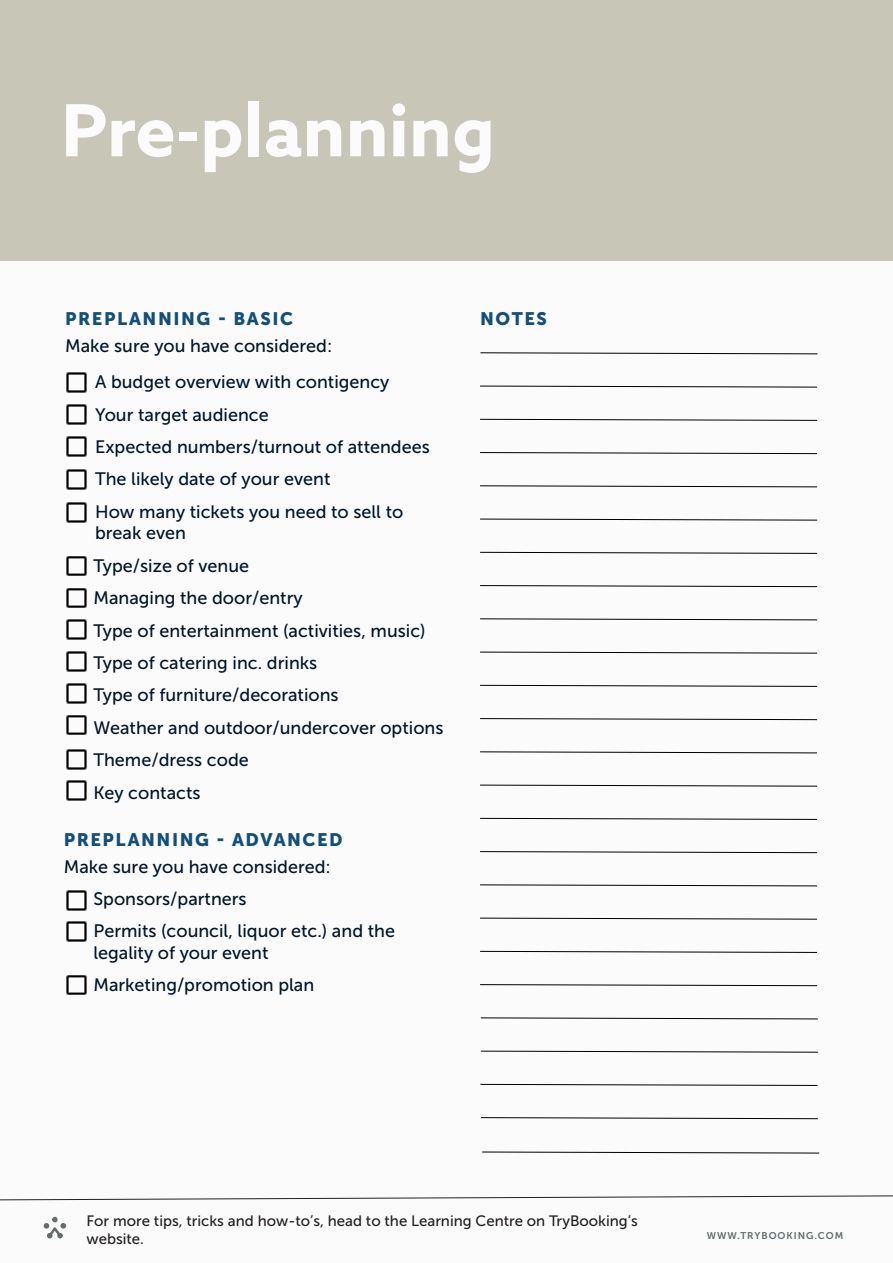
<style>
.page{position:relative;width:893px;height:1263px;background:#fbfbfc}
.page>*{position:absolute;margin:0;border:0;box-sizing:border-box;transform-origin:0 0}
.TB_Heading_1{font:700 72px "Azo Sans";color:#fbfbfc}
.TB_Body_text{font:18px/21.8px "Museo Sans 500";color:#00162b}
.TB_Heading_2{font:18px/27px "Museo Sans 500";color:#00162b}
.TB_Heading_2-2{font:18px "Museo Sans 900";letter-spacing:.085em;color:#114f7f}
.t1{font:15px/18px "Museo Sans 500";color:#231f20}
.t2{font:9.75px "Museo Sans 700";letter-spacing:.1em;color:#616c6b}
.s1{font-family:"Museo Sans 900";color:#114f7f}
</style>
<div class="page">
<svg style="left:44px;top:1217px;width:22px;height:21px"></svg>
<svg style="left:0;top:1195px;width:893px;height:6px"></svg>
<div style="left:0;top:0;width:893px;height:260px;background:#cccab9"></div>
<img style="left:66px;top:502px;width:21px;height:21px">
<img style="left:66px;top:469px;width:21px;height:21px">
<img style="left:66px;top:436px;width:21px;height:21px">
<img style="left:66px;top:404px;width:21px;height:21px">
<img style="left:66px;top:372px;width:21px;height:21px">
<img style="left:66px;top:651px;width:21px;height:21px">
<img style="left:66px;top:619px;width:21px;height:21px">
<img style="left:66px;top:588px;width:21px;height:20px">
<img style="left:66px;top:556px;width:21px;height:20px">
<img style="left:66px;top:715px;width:21px;height:20px">
<img style="left:66px;top:683px;width:21px;height:21px">
<svg style="left:480px;top:385px;width:338px;height:3px"></svg>
<svg style="left:480px;top:419px;width:338px;height:2px"></svg>
<svg style="left:480px;top:452px;width:338px;height:2px"></svg>
<svg style="left:480px;top:485px;width:338px;height:3px"></svg>
<svg style="left:480px;top:518px;width:338px;height:3px"></svg>
<svg style="left:480px;top:552px;width:338px;height:2px"></svg>
<svg style="left:480px;top:585px;width:338px;height:2px"></svg>
<svg style="left:480px;top:618px;width:338px;height:3px"></svg>
<svg style="left:480px;top:651px;width:338px;height:3px"></svg>
<svg style="left:480px;top:685px;width:338px;height:2px"></svg>
<svg style="left:480px;top:718px;width:338px;height:2px"></svg>
<svg style="left:480px;top:784px;width:338px;height:3px"></svg>
<svg style="left:480px;top:751px;width:338px;height:3px"></svg>
<svg style="left:480px;top:917px;width:338px;height:3px"></svg>
<svg style="left:480px;top:884px;width:338px;height:3px"></svg>
<svg style="left:480px;top:851px;width:338px;height:2px"></svg>
<svg style="left:480px;top:818px;width:338px;height:2px"></svg>
<svg style="left:480px;top:951px;width:338px;height:2px"></svg>
<svg style="left:480px;top:984px;width:338px;height:2px"></svg>
<svg style="left:480px;top:352px;width:338px;height:3px"></svg>
<svg style="left:480px;top:1117px;width:338px;height:2px"></svg>
<svg style="left:480px;top:1084px;width:338px;height:2px"></svg>
<svg style="left:480px;top:1050px;width:338px;height:3px"></svg>
<svg style="left:480px;top:1017px;width:338px;height:3px"></svg>
<img style="left:66px;top:890px;width:21px;height:21px">
<img style="left:66px;top:749px;width:21px;height:21px">
<img style="left:66px;top:921px;width:21px;height:21px">
<img style="left:66px;top:975px;width:21px;height:20px">
<img style="left:66px;top:780px;width:21px;height:21px">
<svg style="left:482px;top:1151px;width:338px;height:3px"></svg>
<p class="TB_Heading_1" style="left:61px;top:83px;width:435px">Pre-planning</p>
<p class="TB_Heading_2-2" style="left:65px;top:309px;width:229px">PREPLANNING - BASIC</p>
<p class="TB_Heading_2-2" style="left:480px;top:309px;width:68px">NOTES</p>
<p class="TB_Heading_2" style="left:65px;top:333px;width:269px">Make sure you have considered:</p>
<p class="TB_Body_text" style="left:95px;top:371px;width:296px">A budget overview with contigency</p>
<p class="TB_Body_text" style="left:95px;top:403px;width:175px">Your target audience</p>
<p class="TB_Body_text" style="left:95px;top:436px;width:336px">Expected numbers/turnout of attendees</p>
<p class="TB_Body_text" style="left:95px;top:468px;width:237px">The likely date of your event</p>
<p class="TB_Body_text" style="left:95px;top:501px;width:310px">How many tickets you need to sell to break even</p>
<p class="TB_Body_text" style="left:93px;top:555px;width:157px">Type/size of venue</p>
<p class="TB_Body_text" style="left:93px;top:587px;width:211px">Managing the door/entry</p>
<p class="TB_Body_text" style="left:93px;top:620px;width:334px">Type of entertainment (activities, music)</p>
<p class="TB_Body_text" style="left:93px;top:652px;width:225px">Type of catering inc. drinks</p>
<p class="TB_Body_text" style="left:93px;top:684px;width:247px">Type of furniture/decorations</p>
<p class="TB_Body_text" style="left:93px;top:717px;width:352px">Weather and outdoor/undercover options</p>
<p class="TB_Body_text" style="left:93px;top:749px;width:157px">Theme/dress code</p>
<p class="TB_Body_text" style="left:93px;top:782px;width:109px">Key contacts</p>
<p class="TB_Heading_2" style="left:64px;top:826px;width:280px"><span class="s1">PREPLANNING - ADVANCED<br></span>Make sure you have considered:</p>
<p class="TB_Body_text" style="left:93px;top:887px;width:155px">Sponsors/partners</p>
<p class="TB_Body_text" style="left:93px;top:920px;width:303px">Permits (council, liquor etc.) and the legality of your event</p>
<p class="TB_Body_text" style="left:93px;top:974px;width:222px">Marketing/promotion plan</p>
<p class="t1" style="left:86px;top:1212px;width:553px">For more tips, tricks and how-to’s, head to the Learning Centre on TryBooking’s website.</p>
<p class="t2" style="left:707px;top:1230px;width:138px">WWW.TRYBOOKING.COM</p>
</div>
